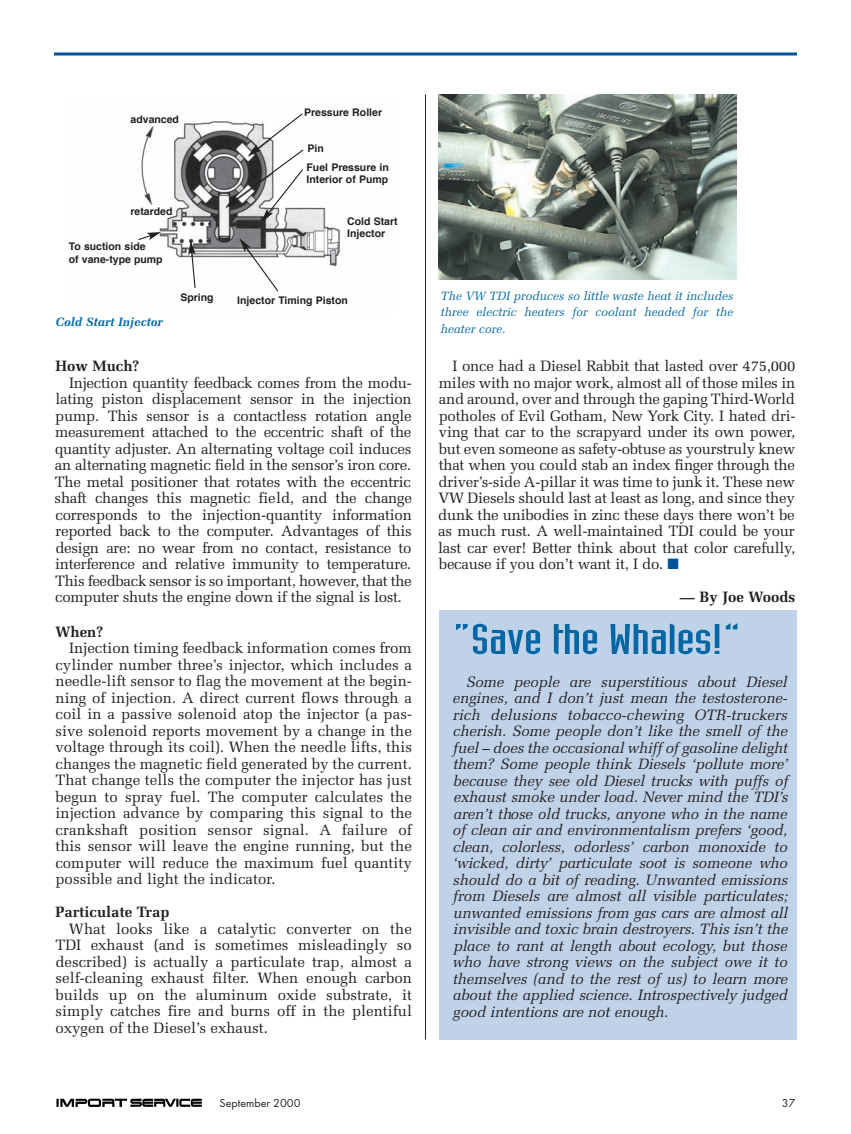
<style>
.page{position:relative;width:851px;height:1134px;background:#fff}
.page>*{position:absolute;margin:0;border:0;box-sizing:border-box;transform-origin:0 0}
.t1{font:42px "Industria Solid";letter-spacing:-.01em;color:#0066a4;scale:1.5 1}
.t2{font:15px/16.5px "Melior";letter-spacing:-.01em;color:#231f20;text-align:justify}
.t3{font:italic 15px/16.5px "Melior";letter-spacing:-.01em;color:#231f20;text-align:justify}
.t4{font:700 15px "Melior";color:#231f20}
.t5{font:italic 12px/16.5px "Melior";color:#0066a4;text-align:justify}
.t6{font:italic 700 12px "Melior";color:#0066a4}
.t7{font:12px "Futura T";color:#231f20}
.t8{font:700 10.5px/12.6px "Helvetica";color:#231f20}
.s1{color:#01529b}
</style>
<div class="page">
<svg style="left:56px;top:1098px;width:146px;height:9px"></svg>
<svg style="left:54px;top:52px;width:742px;height:4px"></svg>
<hr style="left:425px;top:94px;width:1px;height:946px;background:#231f20">
<img style="left:141px;top:121px;width:200px;height:146px">
<img style="left:438px;top:94px;width:298px;height:186px">
<div style="left:439px;top:610px;width:357px;height:430px;background:#c0d2e8"></div>
<svg style="left:225px;top:113px;width:80px;height:109px"></svg>
<svg style="left:240px;top:238px;width:39px;height:54px"></svg>
<svg style="left:188px;top:241px;width:8px;height:47px"></svg>
<svg style="left:138px;top:232px;width:23px;height:9px"></svg>
<p class="t8" style="left:131px;top:114px;width:50px">advanced</p>
<p class="t8" style="left:130px;top:205px;width:44px">retarded</p>
<p class="t8" style="left:69px;top:241px;width:95px">To suction side<br>of vane-type pump</p>
<p class="t6" style="left:56px;top:314px;width:109px">Cold Start Injector</p>
<p class="t8" style="left:180px;top:292px;width:35px">Spring</p>
<p class="t8" style="left:304px;top:107px;width:79px">Pressure Roller</p>
<p class="t8" style="left:306px;top:140px;width:84px;line-height:18.6px">Pin<br>Fuel Pressure in</p>
<p class="t8" style="left:306px;top:174px;width:83px">Interior of Pump</p>
<p class="t8" style="left:347px;top:216px;width:52px">Cold Start<br>Injector</p>
<p class="t8" style="left:237px;top:295px;width:112px">Injector Timing Piston</p>
<p class="t5" style="left:440px;top:287px;width:294px">The VW TDI produces so little waste heat it includes three electric heaters for coolant headed for the heater core.</p>
<p class="t4" style="left:56px;top:357px;width:85px">How Much?</p>
<p class="t2" style="left:55px;top:374px;width:359px;text-indent:14px">Injection quantity feedback comes from the modu&shy;lating piston displacement sensor in the injection pump. This sensor is a contactless rotation angle measurement attached to the eccentric shaft of the quantity adjuster. An alternating voltage coil induces an alternating magnetic field in the sensor’s iron core.<br>The metal positioner that rotates with the eccentric shaft changes this magnetic field, and the change corresponds to the injection-quantity information reported back to the computer. Advantages of this design are: no wear from no contact, resistance to interference and relative immunity to temperature.<br>This feedback sensor is so important, however, that the computer shuts the engine down if the signal is lost.</p>
<p class="t4" style="left:55px;top:623px;width:49px">When?</p>
<p class="t2" style="left:55px;top:640px;width:358px;text-indent:14px">Injection timing feedback information comes from cylinder number three’s injector, which includes a needle-lift sensor to flag the movement at the begin&shy;ning of injection. A direct current flows through a coil in a passive solenoid atop the injector (a pas&shy;sive solenoid reports movement by a change in the voltage through its coil). When the needle lifts, this changes the magnetic field generated by the current.<br>That change tells the computer the injector has just begun to spray fuel. The computer calculates the injection advance by comparing this signal to the crankshaft position sensor signal. A failure of this sensor will leave the engine running, but the computer will reduce the maximum fuel quantity possible and light the indicator.</p>
<p class="t4" style="left:55px;top:903px;width:115px">Particulate Trap</p>
<p class="t2" style="left:55px;top:920px;width:358px;text-indent:14px">What looks like a catalytic converter on the TDI exhaust (and is sometimes misleadingly so described) is actually a particulate trap, almost a self-cleaning exhaust filter. When enough carbon builds up on the aluminum oxide substrate, it simply catches fire and burns off in the plentiful oxygen of the Diesel’s exhaust.</p>
<p class="t2" style="left:438px;top:358px;width:359px;text-indent:14px">I once had a Diesel Rabbit that lasted over 475,000 miles with no major work, almost all of those miles in and around, over and through the gaping Third-World potholes of Evil Gotham, New York City. I hated dri&shy;ving that car to the scrapyard under its own power, but even someone as safety-obtuse as yourstruly knew that when you could stab an index finger through the driver’s-side A-pillar it was time to junk it. These new VW Diesels should last at least as long, and since they dunk the unibodies in zinc these days there won’t be as much rust. A well-maintained TDI could be your last car ever! Better think about that color carefully, because if you don’t want it, I do. <span class="s1">■</span></p>
<p class="t4" style="left:679px;top:588px;width:117px">— By Joe Woods</p>
<h1 class="t1" style="left:452px;top:624px;width:194px">“Save the Whales!”</h1>
<p class="t3" style="left:452px;top:674px;width:337px;text-indent:13px">Some people are superstitious about Diesel engines, and I don’t just mean the testosterone&shy;rich delusions tobacco-chewing OTR-truckers cherish. Some people don’t like the smell of the fuel – does the occasional whiff of gasoline delight them? Some people think Diesels ‘pollute more’ because they see old Diesel trucks with puffs of exhaust smoke under load. Never mind the TDI’s aren’t those old trucks, anyone who in the name of clean air and environmentalism prefers ‘good, clean, colorless, odorless’ carbon monoxide to ‘wicked, dirty’ particulate soot is someone who should do a bit of reading. Unwanted emissions from Diesels are almost all visible particulates; unwanted emissions from gas cars are almost all invisible and toxic brain destroyers. This isn’t the place to rant at length about ecology, but those who have strong views on the subject owe it to themselves (and to the rest of us) to learn more about the applied science. Introspectively judged good intentions are not enough.</p>
<p class="t7" style="left:219px;top:1096px;width:82px">September 2000</p>
<p class="t7" style="left:781px;top:1096px;width:15px">37</p>
</div>
